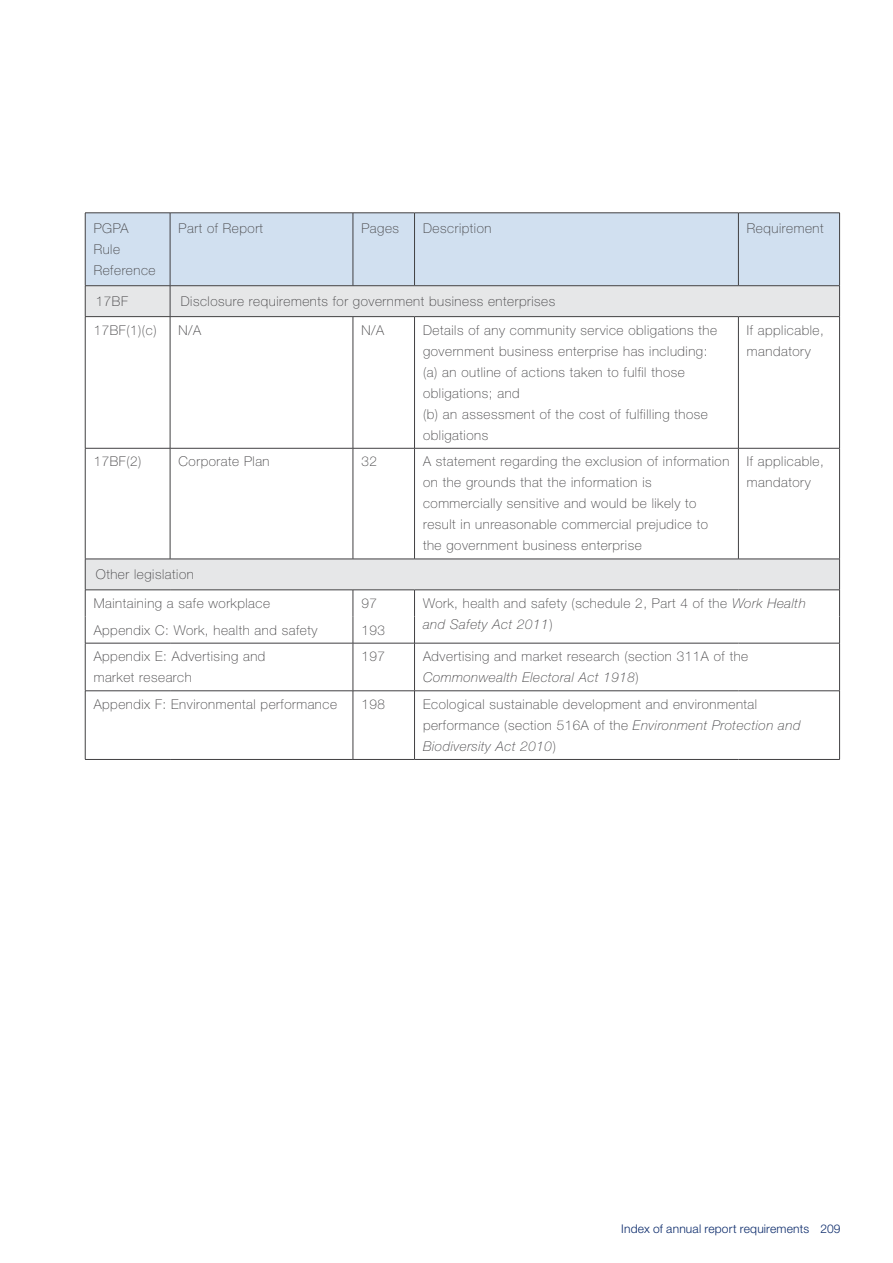
<style>
.page{position:relative;width:893px;height:1263px;background:#fff}
.page>*{position:absolute;margin:0;border:0;box-sizing:border-box;transform-origin:0 0}
.Table__body{font:100 13.5px/21px "Helvetica Neue LT Std";letter-spacing:.04em;color:#414042}
.Table_head{font:100 13.5px/21px "Helvetica Neue LT Std";letter-spacing:.04em;color:#414042}
.t1{font:300 12px "Helvetica Neue LT Std";letter-spacing:.015em;color:#0d2c6c}
.s1{font-style:italic}
</style>
<div class="page">
<div style="left:86px;top:214px;width:753px;height:71px;background:#d1e0f0"></div>
<div style="left:86px;top:286px;width:753px;height:30px;background:#e6e7e8"></div>
<svg style="left:86px;top:317px;width:753px;height:442px"></svg>
<hr style="left:839px;top:286px;width:1px;height:30px;background:#414042">
<hr style="left:839px;top:559px;width:1px;height:31px;background:#414042">
<hr style="left:85px;top:317px;width:1px;height:131px;background:#414042">
<hr style="left:839px;top:317px;width:1px;height:131px;background:#414042">
<hr style="left:85px;top:448px;width:1px;height:111px;background:#414042">
<hr style="left:839px;top:448px;width:1px;height:111px;background:#414042">
<svg style="left:839px;top:591px;width:1px;height:52px"></svg>
<hr style="left:839px;top:643px;width:1px;height:48px;background:#414042">
<hr style="left:839px;top:691px;width:1px;height:68px;background:#414042">
<hr style="left:170px;top:213px;width:1px;height:72px;background:#414042">
<hr style="left:353px;top:213px;width:1px;height:72px;background:#414042">
<hr style="left:414px;top:213px;width:1px;height:72px;background:#414042">
<hr style="left:738px;top:213px;width:1px;height:72px;background:#414042">
<hr style="left:85px;top:286px;width:1px;height:30px;background:#414042">
<hr style="left:170px;top:286px;width:1px;height:30px;background:#414042">
<hr style="left:353px;top:448px;width:61px;height:1px;background:#414042">
<hr style="left:353px;top:643px;width:61px;height:1px;background:#414042">
<hr style="left:353px;top:690px;width:61px;height:1px;background:#414042">
<hr style="left:353px;top:759px;width:61px;height:1px;background:#414042">
<hr style="left:85px;top:448px;width:85px;height:1px;background:#414042">
<hr style="left:170px;top:448px;width:183px;height:1px;background:#414042">
<hr style="left:414px;top:448px;width:324px;height:1px;background:#414042">
<hr style="left:738px;top:448px;width:102px;height:1px;background:#414042">
<hr style="left:85px;top:213px;width:85px;height:1px;background:#414042">
<hr style="left:85px;top:213px;width:1px;height:72px;background:#414042">
<hr style="left:170px;top:213px;width:183px;height:1px;background:#414042">
<hr style="left:353px;top:213px;width:61px;height:1px;background:#414042">
<hr style="left:414px;top:213px;width:324px;height:1px;background:#414042">
<hr style="left:738px;top:213px;width:102px;height:1px;background:#414042">
<hr style="left:839px;top:213px;width:1px;height:72px;background:#414042">
<hr style="left:85px;top:285px;width:85px;height:1px;background:#414042">
<hr style="left:170px;top:285px;width:183px;height:1px;background:#414042">
<hr style="left:353px;top:285px;width:61px;height:1px;background:#414042">
<hr style="left:414px;top:285px;width:324px;height:1px;background:#414042">
<hr style="left:738px;top:285px;width:102px;height:1px;background:#414042">
<hr style="left:414px;top:316px;width:324px;height:1px;background:#414042">
<hr style="left:738px;top:316px;width:102px;height:1px;background:#414042">
<hr style="left:170px;top:316px;width:183px;height:1px;background:#414042">
<hr style="left:353px;top:316px;width:61px;height:1px;background:#414042">
<hr style="left:85px;top:316px;width:85px;height:1px;background:#414042">
<hr style="left:85px;top:559px;width:85px;height:1px;background:#414042">
<hr style="left:170px;top:559px;width:183px;height:1px;background:#414042">
<hr style="left:353px;top:559px;width:61px;height:1px;background:#414042">
<hr style="left:414px;top:559px;width:324px;height:1px;background:#414042">
<hr style="left:738px;top:559px;width:102px;height:1px;background:#414042">
<hr style="left:85px;top:559px;width:1px;height:31px;background:#414042">
<hr style="left:85px;top:643px;width:85px;height:1px;background:#414042">
<hr style="left:85px;top:643px;width:1px;height:48px;background:#414042">
<hr style="left:170px;top:643px;width:183px;height:1px;background:#414042">
<hr style="left:353px;top:643px;width:1px;height:48px;background:#414042">
<hr style="left:85px;top:690px;width:85px;height:1px;background:#414042">
<hr style="left:85px;top:691px;width:1px;height:68px;background:#414042">
<hr style="left:170px;top:690px;width:183px;height:1px;background:#414042">
<hr style="left:353px;top:691px;width:1px;height:68px;background:#414042">
<hr style="left:85px;top:759px;width:85px;height:1px;background:#414042">
<hr style="left:170px;top:759px;width:183px;height:1px;background:#414042">
<hr style="left:414px;top:590px;width:324px;height:1px;background:#414042">
<hr style="left:738px;top:590px;width:102px;height:1px;background:#414042">
<hr style="left:85px;top:590px;width:85px;height:1px;background:#414042">
<svg style="left:85px;top:590px;width:1px;height:53px"></svg>
<hr style="left:170px;top:590px;width:183px;height:1px;background:#414042">
<hr style="left:353px;top:590px;width:61px;height:1px;background:#414042">
<svg style="left:353px;top:590px;width:1px;height:53px"></svg>
<svg style="left:414px;top:591px;width:1px;height:52px"></svg>
<hr style="left:414px;top:643px;width:324px;height:1px;background:#414042">
<hr style="left:414px;top:643px;width:1px;height:48px;background:#414042">
<hr style="left:738px;top:643px;width:102px;height:1px;background:#414042">
<hr style="left:414px;top:690px;width:324px;height:1px;background:#414042">
<hr style="left:414px;top:691px;width:1px;height:68px;background:#414042">
<hr style="left:738px;top:690px;width:102px;height:1px;background:#414042">
<hr style="left:414px;top:759px;width:324px;height:1px;background:#414042">
<hr style="left:738px;top:759px;width:102px;height:1px;background:#414042">
<hr style="left:170px;top:317px;width:1px;height:131px;background:#414042">
<hr style="left:353px;top:317px;width:1px;height:131px;background:#414042">
<hr style="left:414px;top:317px;width:1px;height:131px;background:#414042">
<hr style="left:738px;top:317px;width:1px;height:131px;background:#414042">
<hr style="left:170px;top:448px;width:1px;height:111px;background:#414042">
<hr style="left:353px;top:448px;width:1px;height:111px;background:#414042">
<hr style="left:414px;top:448px;width:1px;height:111px;background:#414042">
<hr style="left:738px;top:448px;width:1px;height:111px;background:#414042">
<p class="Table_head" style="left:94px;top:218px;width:63px">PGPA<br>Rule<br>Reference</p>
<p class="Table_head" style="left:179px;top:218px;width:86px">Part of Report</p>
<p class="Table_head" style="left:361px;top:218px;width:39px">Pages</p>
<p class="Table_head" style="left:423px;top:218px;width:70px">Description</p>
<p class="Table_head" style="left:747px;top:218px;width:78px">Requirement</p>
<p class="Table_head" style="left:96px;top:291px;width:34px">17BF</p>
<p class="Table_head" style="left:181px;top:291px;width:376px">Disclosure requirements for government business enterprises</p>
<p class="Table__body" style="left:94px;top:319px;width:64px">17BF(1)(c)</p>
<p class="Table__body" style="left:179px;top:319px;width:24px">N/A</p>
<p class="Table__body" style="left:361px;top:319px;width:24px">N/A</p>
<p class="Table__body" style="left:423px;top:319px;width:296px">Details of any community service obligations the government business enterprise has including:</p>
<p class="Table__body" style="left:423px;top:361px;width:263px">(a) an outline of actions taken to fulfil those obligations; and</p>
<p class="Table__body" style="left:423px;top:403px;width:286px">(b) an assessment of the cost of fulfilling those obligations</p>
<p class="Table__body" style="left:747px;top:319px;width:78px">If applicable, mandatory</p>
<p class="Table__body" style="left:94px;top:451px;width:49px">17BF(2)</p>
<p class="Table__body" style="left:179px;top:451px;width:93px">Corporate Plan</p>
<p class="Table__body" style="left:361px;top:451px;width:17px">32</p>
<p class="Table__body" style="left:423px;top:451px;width:308px">A statement regarding the exclusion of information on the grounds that the information is commercially sensitive and would be likely to result in unreasonable commercial prejudice to the government business enterprise</p>
<p class="Table__body" style="left:747px;top:451px;width:78px">If applicable, mandatory</p>
<p class="Table_head" style="left:96px;top:564px;width:99px">Other legislation</p>
<p class="Table__body" style="left:94px;top:593px;width:178px">Maintaining a safe workplace</p>
<p class="Table__body" style="left:361px;top:593px;width:17px">97</p>
<p class="Table__body" style="left:423px;top:593px;width:384px">Work, health and safety (schedule 2, Part 4 of the <span class="s1">Work Health and Safety Act 2011</span>)</p>
<p class="Table__body" style="left:94px;top:619px;width:225px">Appendix C: Work, health and safety</p>
<p class="Table__body" style="left:361px;top:619px;width:25px">193</p>
<p class="Table__body" style="left:94px;top:646px;width:173px">Appendix E: Advertising and market research</p>
<p class="Table__body" style="left:361px;top:646px;width:25px">197</p>
<p class="Table__body" style="left:423px;top:646px;width:327px">Advertising and market research (section 311A of the<br><span class="s1">Commonwealth Electoral Act 1918</span>)</p>
<p class="Table__body" style="left:94px;top:694px;width:245px">Appendix F: Environmental performance</p>
<p class="Table__body" style="left:361px;top:694px;width:25px">198</p>
<p class="Table__body" style="left:423px;top:694px;width:379px">Ecological sustainable development and environmental performance (section 516A of the <span class="s1">Environment Protection and<br>Biodiversity Act 2010</span>)</p>
<p class="t1" style="left:621px;top:1221px;width:221px">Index of annual report requirements 209</p>
</div>
